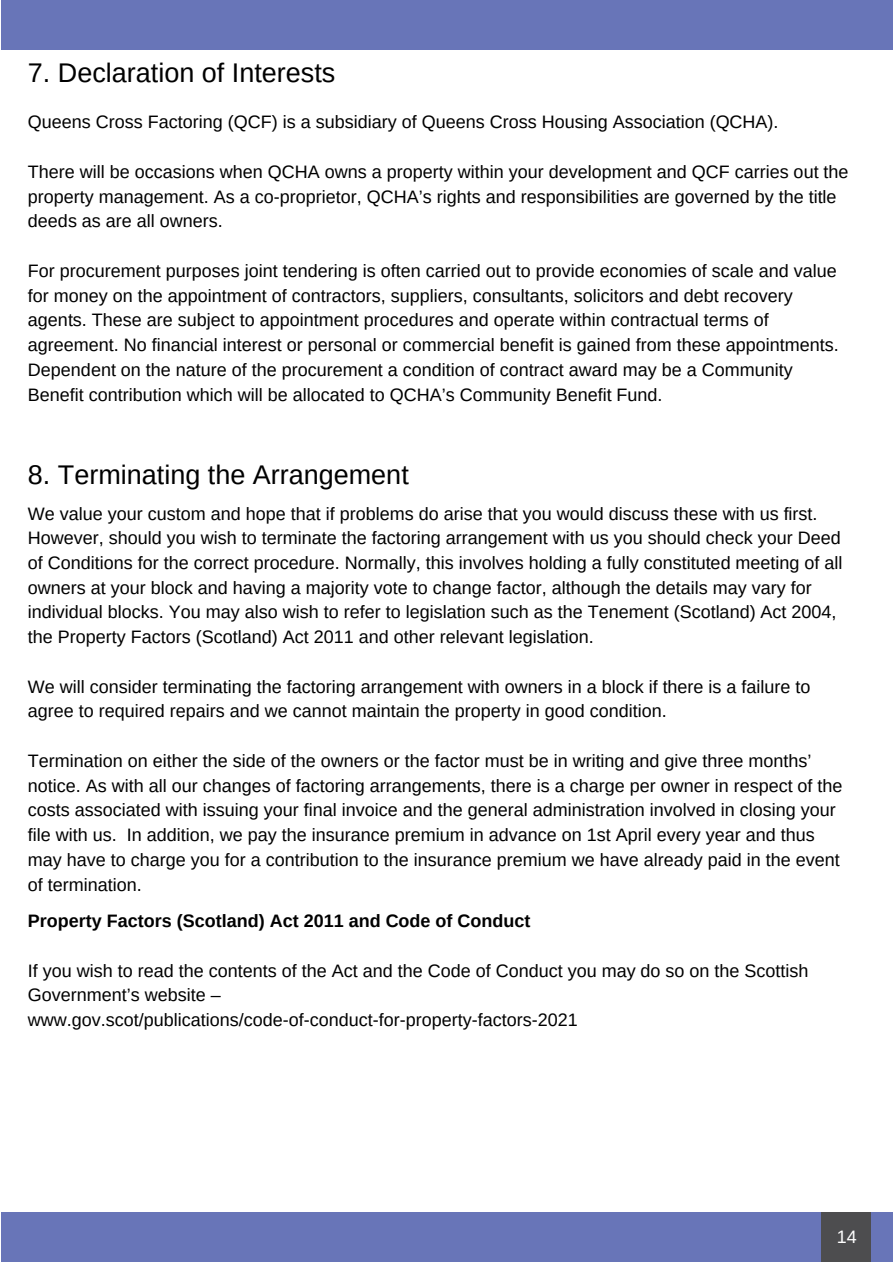
<style>
.page{position:relative;width:893px;height:1264px;background:#fff}
.page>*{position:absolute;margin:0;border:0;box-sizing:border-box;transform-origin:0 0}
.t1{font:27px "Arimo";color:#000}
.t2{font:18px/24.8px "Arimo";color:#000}
.t3{font:700 18px "Arimo";color:#000}
.t4{font:18px "Arimo";color:#fff}
</style>
<div class="page">
<div style="left:1px;top:1212px;width:891px;height:49px;background:#6875b8"></div>
<div style="left:821px;top:1212px;width:50px;height:49px;background:#4d4d4f"></div>
<div style="left:1px;top:0;width:891px;height:49px;background:#6875b8"></div>
<h1 class="t1" style="left:28px;top:58px;width:309px">7. Declaration of Interests</h1>
<p class="t2" style="left:28px;top:110px;width:752px">Queens Cross Factoring (QCF) is a subsidiary of Queens Cross Housing Association (QCHA).</p>
<p class="t2" style="left:28px;top:159px;width:822px">There will be occasions when QCHA owns a property within your development and QCF carries out the property management. As a co-proprietor, QCHA’s rights and responsibilities are governed by the title deeds as are all owners.</p>
<p class="t2" style="left:28px;top:258px;width:812px">For procurement purposes joint tendering is often carried out to provide economies of scale and value for money on the appointment of contractors, suppliers, consultants, solicitors and debt recovery agents. These are subject to appointment procedures and operate within contractual terms of agreement. No financial interest or personal or commercial benefit is gained from these appointments.<br>Dependent on the nature of the procurement a condition of contract award may be a Community Benefit contribution which will be allocated to QCHA’s Community Benefit Fund.</p>
<h1 class="t1" style="left:28px;top:460px;width:382px">8. Terminating the Arrangement</h1>
<p class="t2" style="left:28px;top:501px;width:816px">We value your custom and hope that if problems do arise that you would discuss these with us first.<br>However, should you wish to terminate the factoring arrangement with us you should check your Deed of Conditions for the correct procedure. Normally, this involves holding a fully constituted meeting of all owners at your block and having a majority vote to change factor, although the details may vary for individual blocks. You may also wish to refer to legislation such as the Tenement (Scotland) Act 2004, the Property Factors (Scotland) Act 2011 and other relevant legislation.</p>
<p class="t2" style="left:28px;top:674px;width:784px">We will consider terminating the factoring arrangement with owners in a block if there is a failure to agree to required repairs and we cannot maintain the property in good condition.</p>
<p class="t2" style="left:28px;top:748px;width:816px">Termination on either the side of the owners or the factor must be in writing and give three months’ notice. As with all our changes of factoring arrangements, there is a charge per owner in respect of the costs associated with issuing your final invoice and the general administration involved in closing your file with us. In addition, we pay the insurance premium in advance on 1st April every year and thus may have to charge you for a contribution to the insurance premium we have already paid in the event of termination.</p>
<p class="t3" style="left:28px;top:910px;width:504px">Property Factors (Scotland) Act 2011 and Code of Conduct</p>
<p class="t2" style="left:28px;top:957px;width:782px">If you wish to read the contents of the Act and the Code of Conduct you may do so on the Scottish<br>Government’s website –<br>www.gov.scot/publications/code-of-conduct-for-property-factors-2021</p>
<p class="t4" style="left:836px;top:1226px;width:21px">14</p>
</div>
